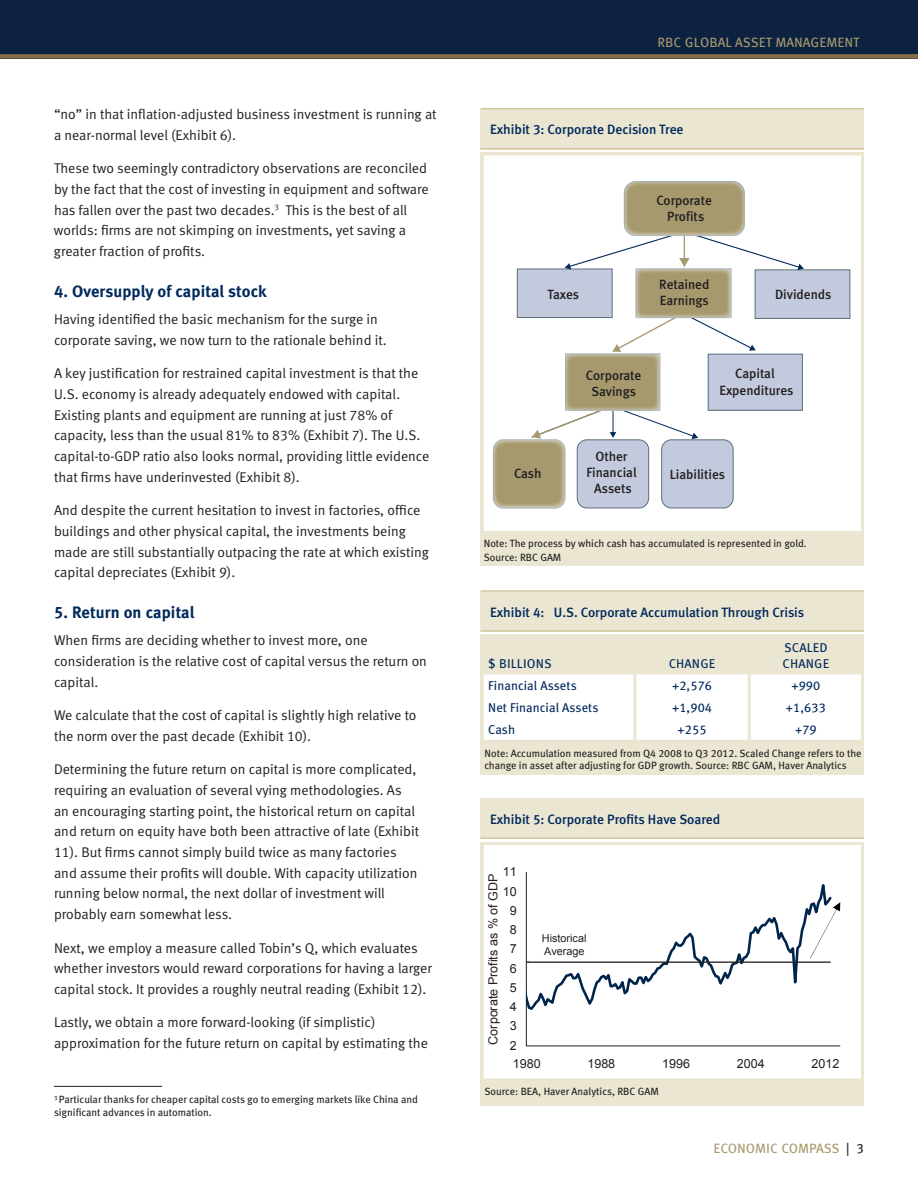
<style>
.page{position:relative;width:918px;height:1188px;background:#fff}
.page>*{position:absolute;margin:0;border:0;box-sizing:border-box;transform-origin:0 0}
._2nd_subtitle{font:16.5px "Meta Bold LF";letter-spacing:.005em;color:#00295c}
.Copy{font:14.1px/20.7px "Meta Normal LF";color:#231f20}
.Chart_title{font:13.5px "Meta Medium LF";color:#00295c}
.t1{font:13.5px "Meta Book LF Caps";color:#a7996e}
.t2{font:13.35px/16px "Meta Medium LF";color:#231f20;text-align:center}
._3rd_subtitle{font:12.75px "Meta Book LF";letter-spacing:.01em;color:#00295c}
._3rd_subtitle-2{font:12.75px/16.5px "Meta Book LF Caps";letter-spacing:.01em;color:#00295c}
.t3{font:12.6px "Arial";color:#231f20}
.t4{font:10.8px/13.8px "Arial";color:#231f20}
.Source{font:10.5px/12px "Meta Book LF";color:#231f20}
.s1{color:#231f20}
</style>
<div class="page">
<div style="left:481px;top:842px;width:383px;height:264px;background:#eae6d1"></div>
<div style="left:481px;top:635px;width:383px;height:140px;background:#eae6d1"></div>
<div style="left:484px;top:674px;width:377px;height:66px;background:#fff"></div>
<hr style="left:633px;top:674px;width:3px;height:22px;background:#eae6d1">
<hr style="left:748px;top:674px;width:3px;height:22px;background:#eae6d1">
<hr style="left:633px;top:696px;width:3px;height:22px;background:#eae6d1">
<hr style="left:748px;top:696px;width:3px;height:22px;background:#eae6d1">
<hr style="left:633px;top:718px;width:3px;height:22px;background:#eae6d1">
<hr style="left:748px;top:718px;width:3px;height:22px;background:#eae6d1">
<div style="left:481px;top:152px;width:383px;height:414px;background:#eae6d1"></div>
<hr style="left:54px;top:1086px;width:108px;height:1px;background:#231f20">
<div style="left:482px;top:154px;width:380px;height:378px;background:#fff"></div>
<div style="left:517px;top:269px;width:95px;height:49px;background:#c3cadd"></div>
<div style="left:517px;top:269px;width:95px;height:49px;border:1px solid #5b6f7b"></div>
<svg style="left:493px;top:440px;width:72px;height:68px;background:#a89b71"></svg>
<div style="left:493px;top:440px;width:72px;height:68px;border:1px solid #fff;border-radius:10px"></div>
<div style="left:755px;top:270px;width:95px;height:48px;background:#c3cadd"></div>
<div style="left:755px;top:270px;width:95px;height:49px;border:1px solid #5b6f7b"></div>
<div style="left:708px;top:354px;width:94px;height:56px;background:#c3cadd"></div>
<div style="left:708px;top:354px;width:95px;height:56px;border:1px solid #5b6f7b"></div>
<div style="left:577px;top:440px;width:72px;height:68px;background:#c3cadd;border-radius:10px"></div>
<div style="left:577px;top:440px;width:72px;height:68px;border:1px solid #5b6f7b;border-radius:10px"></div>
<div style="left:662px;top:440px;width:71px;height:68px;background:#c3cadd;border-radius:10px"></div>
<div style="left:662px;top:440px;width:71px;height:68px;border:1px solid #5b6f7b;border-radius:10px"></div>
<svg style="left:565px;top:231px;width:239px;height:39px"></svg>
<svg style="left:612px;top:312px;width:144px;height:40px"></svg>
<svg style="left:624px;top:182px;width:120px;height:54px;background:#a89a70"></svg>
<div style="left:624px;top:182px;width:120px;height:54px;border:1px solid #fff;border-radius:11px"></div>
<svg style="left:532px;top:404px;width:166px;height:35px"></svg>
<svg style="left:567px;top:356px;width:91px;height:52px;background:#a89a6f"></svg>
<svg style="left:638px;top:271px;width:91px;height:45px;background:#a89a70"></svg>
<div style="left:481px;top:152px;width:383px;height:382px;border:3px solid #eae6d1"></div>
<div style="left:481px;top:109px;width:383px;height:40px;background:#eae6d1"></div>
<hr style="left:481px;top:108px;width:383px;height:2px;background:#d3c99f">
<hr style="left:481px;top:148px;width:383px;height:1px;background:#d3c99f">
<div style="left:481px;top:591px;width:383px;height:41px;background:#eae6d1"></div>
<hr style="left:481px;top:590px;width:383px;height:2px;background:#d3c99f">
<hr style="left:481px;top:630px;width:383px;height:2px;background:#d3c99f">
<div style="left:482px;top:844px;width:380px;height:236px;background:#fff"></div>
<svg style="left:526px;top:1020px;width:314px;height:26px"></svg>
<svg style="left:525px;top:872px;width:307px;height:148px"></svg>
<hr style="left:529px;top:962px;width:301px;height:1px;background:#231f20">
<svg style="left:810px;top:902px;width:30px;height:57px"></svg>
<div style="left:481px;top:842px;width:383px;height:240px;border:3px solid #eae6d1"></div>
<div style="left:481px;top:798px;width:383px;height:41px;background:#eae6d1"></div>
<hr style="left:481px;top:838px;width:383px;height:1px;background:#d3c99f">
<div style="left:0;top:0;width:918px;height:59px;background:#0d2240"></div>
<div style="left:0;top:54px;width:918px;height:5px;background:#886d4b"></div>
<p class="Copy" style="left:54px;top:104px;width:384px">“no” in that inflation-adjusted business investment is running at a near-normal level (Exhibit 6).</p>
<p class="Copy" style="left:54px;top:158px;width:376px">These two seemingly contradictory observations are reconciled by the fact that the cost of investing in equipment and software has fallen over the past two decades.<sup>3</sup> This is the best of all worlds: firms are not skimping on investments, yet saving a greater fraction of profits.</p>
<p class="_2nd_subtitle" style="left:54px;top:282px;width:214px">4. Oversupply of capital stock</p>
<p class="Copy" style="left:54px;top:309px;width:334px">Having identified the basic mechanism for the surge in corporate saving, we now turn to the rationale behind it.</p>
<p class="Copy" style="left:54px;top:363px;width:377px">A key justification for restrained capital investment is that the U.S. economy is already adequately endowed with capital.<br>Existing plants and equipment are running at just 78% of capacity, less than the usual 81% to 83% (Exhibit 7). The U.S. capital-to-GDP ratio also looks normal, providing little evidence that firms have underinvested (Exhibit 8).</p>
<p class="Copy" style="left:54px;top:500px;width:376px">And despite the current hesitation to invest in factories, office buildings and other physical capital, the investments being made are still substantially outpacing the rate at which existing capital depreciates (Exhibit 9).</p>
<p class="_2nd_subtitle" style="left:54px;top:603px;width:142px">5. Return on capital</p>
<p class="Copy" style="left:54px;top:630px;width:375px">When firms are deciding whether to invest more, one consideration is the relative cost of capital versus the return on capital.</p>
<p class="Copy" style="left:54px;top:705px;width:364px">We calculate that the cost of capital is slightly high relative to the norm over the past decade (Exhibit 10).</p>
<p class="Copy" style="left:54px;top:759px;width:367px">Determining the future return on capital is more complicated, requiring an evaluation of several vying methodologies. As an encouraging starting point, the historical return on capital and return on equity have both been attractive of late (Exhibit 11). But firms cannot simply build twice as many factories and assume their profits will double. With capacity utilization running below normal, the next dollar of investment will probably earn somewhat less.</p>
<p class="Copy" style="left:54px;top:937px;width:379px">Next, we employ a measure called Tobin’s Q, which evaluates whether investors would reward corporations for having a larger capital stock. It provides a roughly neutral reading (Exhibit 12).</p>
<p class="Copy" style="left:54px;top:1012px;width:376px">Lastly, we obtain a more forward-looking (if simplistic) approximation for the future return on capital by estimating the</p>
<p class="Source" style="left:54px;top:1093px;width:365px;line-height:12.6px"><sup>3</sup> Particular thanks for cheaper capital costs go to emerging markets like China and significant advances in automation.</p>
<p class="t1" style="left:657px;top:34px;width:203px">RBC GLOBAL ASSET MANAGEMENT</p>
<p class="Chart_title" style="left:490px;top:122px;width:195px">Exhibit 3: Corporate Decision Tree</p>
<p class="t2" style="left:657px;top:193px;width:57px">Corporate<br>Profits</p>
<p class="t2" style="left:659px;top:193px;width:57px">Corporate<br>Profits</p>
<p class="t2" style="left:659px;top:276px;width:52px;text-align:left">Retained<br>Earnings</p>
<p class="t2" style="left:548px;top:286px;width:33px">Taxes</p>
<p class="t2" style="left:775px;top:286px;width:58px">Dividends</p>
<p class="t2" style="left:514px;top:466px;width:29px">Cash</p>
<p class="t2" style="left:586px;top:367px;width:57px">Corporate<br>Savings</p>
<p class="t2" style="left:586px;top:448px;width:52px">Other<br>Financial<br>Assets</p>
<p class="t2" style="left:719px;top:366px;width:75px">Capital<br>Expenditures</p>
<p class="t2" style="left:670px;top:467px;width:57px">Liabilities</p>
<p class="Source" style="left:484px;top:537px;width:325px">Note: The process by which cash has accumulated is represented in gold.</p>
<p class="Source" style="left:484px;top:551px;width:79px">Source: RBC GAM</p>
<p class="Chart_title" style="left:490px;top:604px;width:316px">Exhibit 4: U.S. Corporate Accumulation Through Crisis</p>
<p class="_3rd_subtitle-2" style="left:488px;top:656px;width:65px">$ BILLIONS</p>
<p class="_3rd_subtitle-2" style="left:669px;top:656px;width:48px">CHANGE</p>
<p class="_3rd_subtitle-2" style="left:783px;top:639px;width:48px">SCALED<br>CHANGE</p>
<p class="_3rd_subtitle" style="left:488px;top:678px;width:90px">Financial Assets</p>
<p class="_3rd_subtitle" style="left:672px;top:678px;width:42px">+2,576</p>
<p class="_3rd_subtitle" style="left:791px;top:678px;width:31px">+990</p>
<p class="_3rd_subtitle" style="left:488px;top:700px;width:112px">Net Financial Assets</p>
<p class="_3rd_subtitle" style="left:672px;top:700px;width:42px">+1,904</p>
<p class="_3rd_subtitle" style="left:786px;top:700px;width:42px">+1,633</p>
<p class="_3rd_subtitle" style="left:488px;top:722px;width:28px">Cash</p>
<p class="_3rd_subtitle" style="left:678px;top:722px;width:31px">+255</p>
<p class="_3rd_subtitle" style="left:795px;top:722px;width:23px">+79</p>
<p class="Source" style="left:484px;top:747px;width:379px">Note: Accumulation measured from Q4 2008 to Q3 2012. Scaled Change refers to the change in asset after adjusting for GDP growth. Source: RBC GAM, Haver Analytics</p>
<p class="Chart_title" style="left:490px;top:811px;width:232px">Exhibit 5: Corporate Profits Have Soared</p>
<p class="t3" style="left:503px;top:864px;width:15px">11</p>
<p class="t3" style="left:485px;top:1045px;width:173px;rotate:-90deg">Corporate Profits as % of GDP</p>
<p class="t3" style="left:503px;top:883px;width:15px">10</p>
<p class="t3" style="left:510px;top:902px;width:8px">9</p>
<p class="t3" style="left:510px;top:921px;width:8px">8</p>
<p class="t3" style="left:510px;top:941px;width:8px">7</p>
<p class="t3" style="left:510px;top:960px;width:8px">6</p>
<p class="t3" style="left:510px;top:979px;width:8px">5</p>
<p class="t3" style="left:510px;top:998px;width:8px">4</p>
<p class="t3" style="left:510px;top:1018px;width:8px">3</p>
<p class="t3" style="left:510px;top:1037px;width:8px">2</p>
<p class="t4" style="left:542px;top:931px;width:46px">Historical<br>Average</p>
<p class="t3" style="left:513px;top:1055px;width:29px">1980</p>
<p class="t3" style="left:587px;top:1055px;width:29px">1988</p>
<p class="t3" style="left:662px;top:1055px;width:29px">1996</p>
<p class="t3" style="left:737px;top:1055px;width:29px">2004</p>
<p class="t3" style="left:812px;top:1055px;width:29px">2012</p>
<p class="Source" style="left:484px;top:1085px;width:176px">Source: BEA, Haver Analytics, RBC GAM</p>
<p class="t1" style="left:714px;top:1140px;width:152px">ECONOMIC COMPASS <span class="s1">| 3</span></p>
</div>
